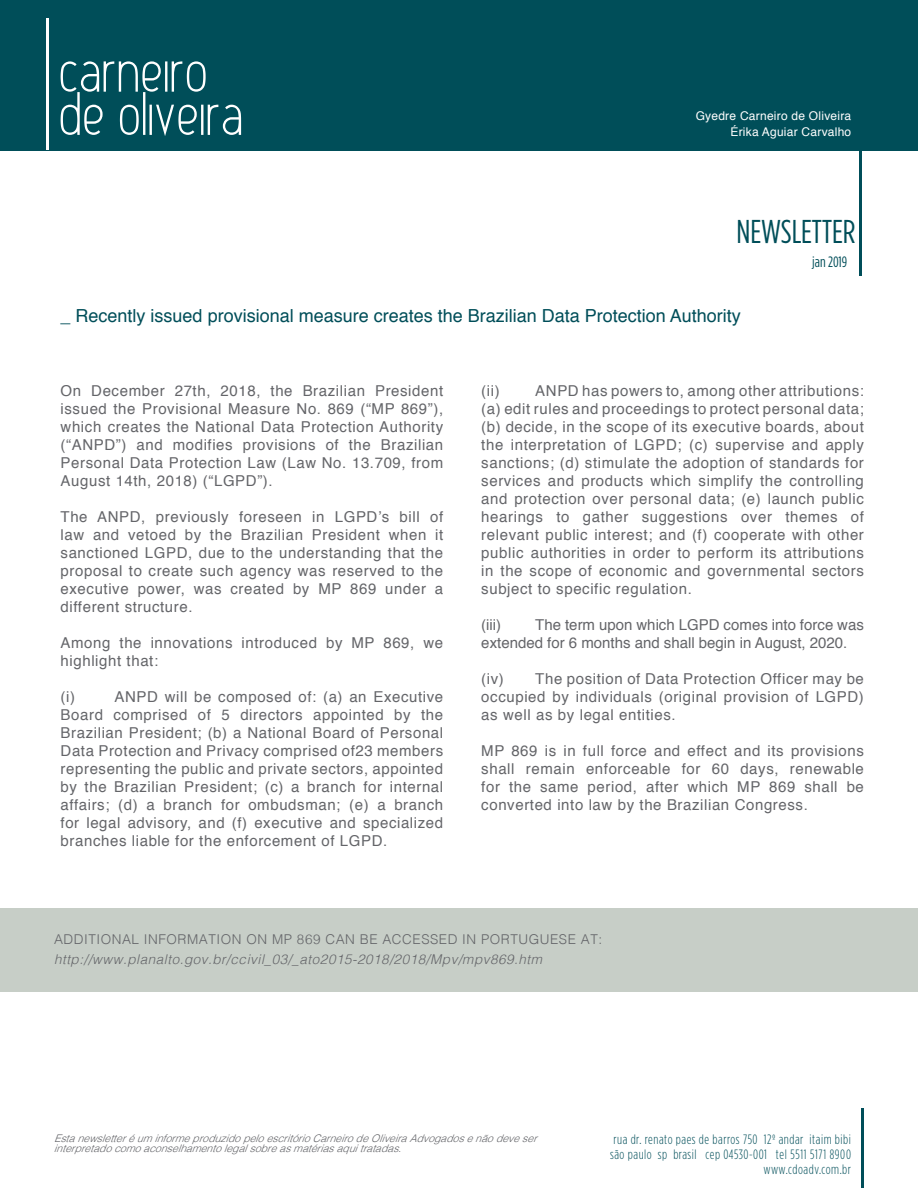
<style>
.page{position:relative;width:918px;height:1188px;background:#fff}
.page>*{position:absolute;margin:0;border:0;box-sizing:border-box;transform-origin:0 0}
.t1{font:33px "Gotham Condensed";color:#004e59}
.t2{font:18px "Helvetica";color:#004e59}
.t3{font:15px/18px "Helvetica";letter-spacing:.04em;color:#646569;text-align:justify}
.t4{font:15px/18px "Helvetica";color:#646569}
.t5{font:15px "Gotham Condensed";color:#004e59}
.t6{font:300 13.5px/15px "Gotham Condensed";letter-spacing:.04em;color:#004e59;text-align:right}
.t7{font:italic 300 13.5px "Helvetica";letter-spacing:.04em;color:#646569}
.t8{font:300 13.5px "Helvetica";letter-spacing:.04em;color:#646569}
.t9{font:12px/16.5px "Helvetica";letter-spacing:.02em;color:#fff;text-align:right}
.t10{font:italic 300 10.5px/10.5px "Helvetica";color:#646569}
</style>
<div class="page">
<div style="left:0;top:0;width:918px;height:150px;background:#004e59"></div>
<hr style="left:47px;top:18px;width:2px;height:132px;background:#fff">
<svg style="left:61px;top:61px;width:180px;height:75px"></svg>
<hr style="left:862px;top:1108px;width:2px;height:80px;background:#004e59">
<hr style="left:860px;top:144px;width:2px;height:131px;background:#004e59">
<div style="left:0;top:908px;width:918px;height:84px;background:#c7cec7"></div>
<p class="t9" style="left:696px;top:108px;width:157px">Gyedre Carneiro de Oliveira<br>Érika Aguiar Carvalho</p>
<h1 class="t1" style="left:736px;top:213px;width:121px">NEWSLETTER</h1>
<p class="t2" style="left:61px;top:302px;width:682px">_ Recently issued provisional measure creates the Brazilian Data Protection Authority</p>
<p class="t5" style="left:812px;top:253px;width:36px">jan 2019</p>
<p class="t3" style="left:61px;top:382px;width:384px">On December 27th, 2018, the Brazilian President issued the Provisional Measure No. 869 (“MP 869”), which creates the National Data Protection Authority (“ANPD”) and modifies provisions of the Brazilian Personal Data Protection Law (Law No. 13.709, from August 14th, 2018) (“LGPD”).</p>
<p class="t3" style="left:61px;top:508px;width:384px">The ANPD, previously foreseen in LGPD’s bill of law and vetoed by the Brazilian President when it sanctioned LGPD, due to the understanding that the proposal to create such agency was reserved to the executive power, was created by MP 869 under a different structure.</p>
<p class="t3" style="left:61px;top:634px;width:384px">Among the innovations introduced by MP 869, we highlight that:</p>
<p class="t3" style="left:61px;top:688px;width:16px">(i)</p>
<p class="t3" style="left:61px;top:688px;width:384px;text-indent:54px">ANPD will be composed of: (a) an Executive Board comprised of 5 directors appointed by the Brazilian President; (b) a National Board of Personal Data Protection and Privacy comprised of23 members representing the public and private sectors, appointed by the Brazilian President; (c) a branch for internal affairs; (d) a branch for ombudsman; (e) a branch for legal advisory, and (f) executive and specialized branches liable for the enforcement of LGPD.</p>
<p class="t3" style="left:481px;top:382px;width:384px">(ii) ANPD has powers to, among other attributions: (a) edit rules and proceedings to protect personal data; (b) decide, in the scope of its executive boards, about the interpretation of LGPD; (c) supervise and apply sanctions; (d) stimulate the adoption of standards for services and products which simplify the controlling and protection over personal data; (e) launch public hearings to gather suggestions over themes of relevant public interest; and (f) cooperate with other public authorities in order to perform its attributions in the scope of economic and governmental sectors subject to specific regulation.</p>
<p class="t3" style="left:481px;top:616px;width:21px">(iii)</p>
<p class="t4" style="left:481px;top:616px;width:384px;text-indent:54px">The term upon which LGPD comes into force was extended for 6 months and shall begin in August, 2020.</p>
<p class="t3" style="left:481px;top:670px;width:384px">(iv) The position of Data Protection Officer may be occupied by individuals (original provision of LGPD) as well as by legal entities.</p>
<p class="t3" style="left:481px;top:742px;width:384px">MP 869 is in full force and effect and its provisions shall remain enforceable for 60 days, renewable for the same period, after which MP 869 shall be converted into law by the Brazilian Congress.</p>
<p class="t8" style="left:54px;top:928px;width:550px">ADDITIONAL INFORMATION ON MP 869 CAN BE ACCESSED IN PORTUGUESE AT:</p>
<p class="t7" style="left:54px;top:947px;width:490px">http://www.planalto.gov.br/ccivil_03/_ato2015-2018/2018/Mpv/mpv869.htm</p>
<p class="t10" style="left:54px;top:1132px;width:487px">Esta newsletteré um informe produzido pelo escritório Carneiro de Oliveira Advogados e não deve ser interpretado como aconselhamento legal sobre as matérias aqui tratadas.</p>
<p class="t6" style="left:610px;top:1132px;width:242px">rua dr. renato paes de barros 750 12º andar itaim bibi são paulo sp brasil cep 04530-001 tel 5511 5171 8900 www.cdoadv.com.br</p>
</div>
